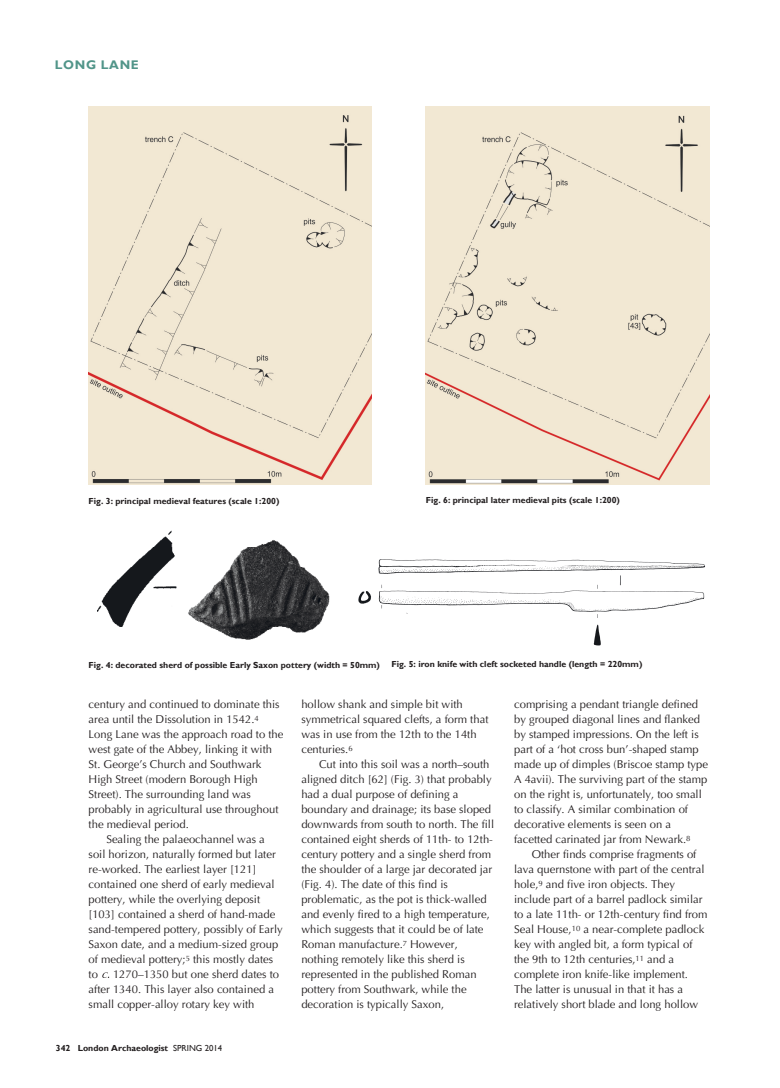
<style>
.page{position:relative;width:780px;height:1088px;background:#fff}
.page>*{position:absolute;margin:0;border:0;box-sizing:border-box;transform-origin:0 0}
.t1{font:700 12.5px "Gill Sans";letter-spacing:.05em;color:#519589}
.t2{font:11.25px/15px "Optima LT";color:#231f20}
.t3{font:700 8.75px "Gill Sans";color:#231f20}
.s1{font-weight:400}
</style>
<div class="page">
<svg style="left:102px;top:972px;width:7px;height:6px"></svg>
<div style="left:89px;top:106px;width:283px;height:379px;background:#f2e8d3"></div>
<img style="left:97px;top:530px;width:233px;height:110px">
<div style="left:426px;top:106px;width:283px;height:378px;background:#f2e8d3"></div>
<img style="left:358px;top:559px;width:347px;height:87px">
<p class="t1" style="left:55px;top:61px;width:85px">LONG LANE</p>
<p class="t3" style="left:89px;top:497px;width:192px">Fig. 3: principal medieval features (scale 1:200)</p>
<p class="t3" style="left:426px;top:497px;width:195px">Fig. 6: principal later medieval pits (scale 1:200)</p>
<p class="t3" style="left:89px;top:662px;width:293px">Fig. 4: decorated sherd of possible Early Saxon pottery (width = 50mm)</p>
<p class="t3" style="left:391px;top:661px;width:252px">Fig. 5: iron knife with cleft socketed handle (length = 220mm)</p>
<p class="t2" style="left:89px;top:697px;width:192px">century and continued to dominate this</p>
<p class="t2" style="left:89px;top:712px;width:172px">area until the Dissolution in 1542.<sup>4</sup></p>
<p class="t2" style="left:89px;top:727px;width:196px">Long Lane was the approach road to the</p>
<p class="t2" style="left:89px;top:742px;width:185px">west gate of the Abbey, linking it with</p>
<p class="t2" style="left:89px;top:757px;width:174px">St. George’s Church and Southwark</p>
<p class="t2" style="left:89px;top:772px;width:170px">High Street (modern Borough High</p>
<p class="t2" style="left:89px;top:787px;width:164px">Street). The surrounding land was</p>
<p class="t2" style="left:89px;top:802px;width:191px">probably in agricultural use throughout</p>
<p class="t2" style="left:89px;top:817px;width:102px">the medieval period.</p>
<p class="t2" style="left:106px;top:832px;width:160px">Sealing the palaeochannel was a</p>
<p class="t2" style="left:89px;top:847px;width:189px">soil horizon, naturally formed but later</p>
<p class="t2" style="left:89px;top:862px;width:169px">re-worked. The earliest layer [121]</p>
<p class="t2" style="left:89px;top:877px;width:187px">contained one sherd of early medieval</p>
<p class="t2" style="left:89px;top:892px;width:173px">pottery, while the overlying deposit</p>
<p class="t2" style="left:89px;top:907px;width:188px">[103] contained a sherd of hand-made</p>
<p class="t2" style="left:89px;top:922px;width:196px">sand-tempered pottery, possibly of Early</p>
<p class="t2" style="left:89px;top:937px;width:191px">Saxon date, and a medium-sized group</p>
<p class="t2" style="left:89px;top:952px;width:186px">of medieval pottery;<sup>5</sup> this mostly dates</p>
<p class="t2" style="left:89px;top:967px;width:11px">to</p>
<p class="t2" style="left:89px;top:967px;width:192px;text-indent:24px">1270–1350 but one sherd dates to after 1340. This layer also contained a small copper-alloy rotary key with</p>
<p class="t3" style="left:56px;top:1044px;width:168px">342 London Archaeologist <span class="s1">SPRING 2014</span></p>
<p class="t2" style="left:301px;top:697px;width:189px">hollow shank and simple bit with symmetrical squared clefts, a form that was in use from the 12th to the 14th centuries.<sup>6</sup></p>
<p class="t2" style="left:301px;top:757px;width:194px;text-indent:18px">Cut into this soil was a north–south aligned ditch [62] (Fig. 3) that probably had a dual purpose of defining a boundary and drainage; its base sloped downwards from south to north. The fill contained eight sherds of 11th- to 12th&shy;century pottery and a single sherd from the shoulder of a large jar decorated jar (Fig. 4). The date of this find is problematic, as the pot is thick-walled and evenly fired to a high temperature, which suggests that it could be of late Roman manufacture.<sup>7</sup> However, nothing remotely like this sherd is represented in the published Roman pottery from Southwark, while the decoration is typically Saxon,</p>
<p class="t2" style="left:514px;top:697px;width:195px">comprising a pendant triangle defined by grouped diagonal lines and flanked by stamped impressions. On the left is part of a ‘hot cross bun’-shaped stamp made up of dimples (Briscoe stamp type A 4avii). The surviving part of the stamp on the right is, unfortunately, too small to classify. A similar combination of decorative elements is seen on a facetted carinated jar from Newark.<sup>8</sup></p>
<p class="t2" style="left:514px;top:847px;width:195px;text-indent:18px">Other finds comprise fragments of lava quernstone with part of the central hole,<sup>9</sup> and five iron objects. They include part of a barrel padlock similar to a late 11th- or 12th-century find from Seal House,<sup>10</sup> a near-complete padlock key with angled bit, a form typical of the 9th to 12th centuries,<sup>11</sup> and a complete iron knife-like implement.<br>The latter is unusual in that it has a relatively short blade and long hollow</p>
</div>
